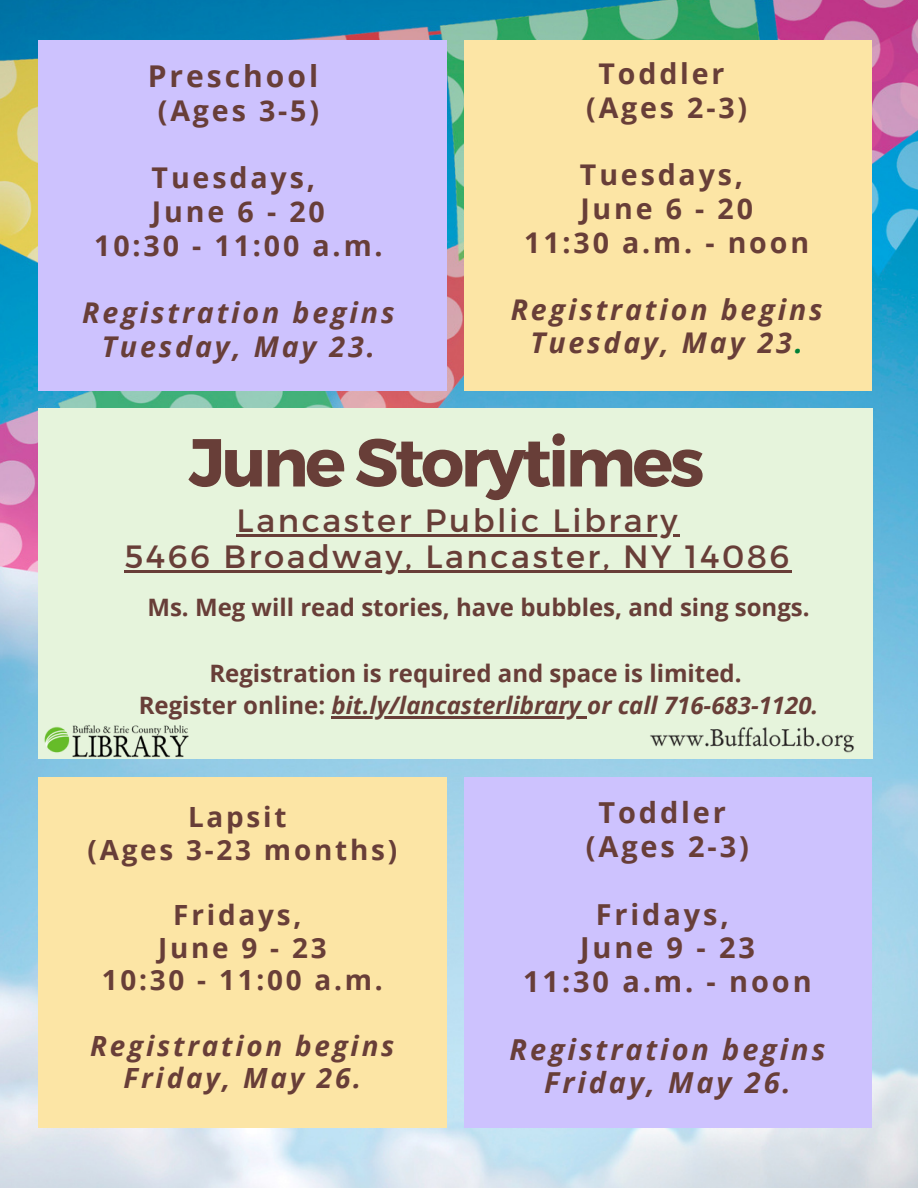
<style>
.page{position:relative;width:918px;height:1188px;background:#fff}
.page>*{position:absolute;margin:0;border:0;box-sizing:border-box;transform-origin:0 0}
.t1{font:700 67.65px "Montserrat";letter-spacing:-.05em;color:#683e38}
.t2{font:32.25px/36px "Montserrat";letter-spacing:.08em;color:#683e38;text-align:center}
.t3{font:700 30px "Open Sans";letter-spacing:.1em;color:#683e38}
.t4{font:700 28.95px/33.8px "Open Sans";letter-spacing:.1em;color:#683e38;text-align:center}
.t5{font:italic 700 28.95px/33.8px "Open Sans";letter-spacing:.1em;color:#683e38;text-align:center}
.t6{font:700 28.65px/33.8px "Open Sans";letter-spacing:.1em;color:#683e38;text-align:center}
.t7{font:italic 700 28.65px/33.8px "Open Sans";letter-spacing:.1em;color:#683e38;text-align:center}
.t8{font:700 28.5px/33.6px "Open Sans";letter-spacing:.1em;color:#683e38;text-align:center}
.t9{font:italic 700 28.5px/33.6px "Open Sans";letter-spacing:.1em;color:#683e38;text-align:center}
.t10{font:700 27.9px/32.7px "Open Sans";letter-spacing:.1em;color:#683e38;text-align:center}
.t11{font:italic 700 27.9px/32.7px "Open Sans";letter-spacing:.1em;color:#683e38;text-align:center}
.t12{font:700 24px/32.7px "Open Sans";color:#683e38;text-align:center}
.s1{color:#008037}
.s2{font-style:italic}
</style>
<div class="page">
<img style="left:0;top:0;width:918px;height:1188px">
<div style="left:38px;top:408px;width:835px;height:351px;background:#e6f4dc"></div>
<div style="left:38px;top:40px;width:408px;height:351px;background:#cdc2fe"></div>
<div style="left:464px;top:40px;width:408px;height:351px;background:#fce5a5"></div>
<div style="left:38px;top:777px;width:408px;height:351px;background:#fce5a5"></div>
<div style="left:464px;top:777px;width:408px;height:351px;background:#cdc2fe"></div>
<img style="left:38px;top:725px;width:159px;height:39px">
<img style="left:650px;top:724px;width:224px;height:33px">
<hr style="left:237px;top:534px;width:443px;height:3px;background:#683e38">
<hr style="left:125px;top:570px;width:667px;height:3px;background:#683e38">
<hr style="left:332px;top:716px;width:255px;height:3px;background:#683e38">
<p class="t3" style="left:148px;top:55px;width:172px">Preschool</p>
<p class="t6" style="left:158px;top:93px;width:163px">(Ages 3-5)</p>
<p class="t6" style="left:94px;top:160px;width:290px">Tuesdays,<br>June 6 - 20<br>10:30 - 11:00 a.m.</p>
<p class="t7" style="left:82px;top:295px;width:314px">Registration begins<br>Tuesday, May 23.</p>
<p class="t8" style="left:586px;top:57px;width:163px">Toddler (Ages 2-3)</p>
<p class="t8" style="left:524px;top:157px;width:286px">Tuesdays,<br>June 6 - 20<br>11:30 a.m. - noon</p>
<p class="t9" style="left:511px;top:292px;width:313px">Registration begins<br>Tuesday, May 23<span class="s1">.</span></p>
<h1 class="t1" style="left:189px;top:418px;width:517px">June Storytimes</h1>
<h2 class="t2" style="left:125px;top:501px;width:666px">Lancaster Public Library<br>5466 Broadway, Lancaster, NY 14086</h2>
<p class="t12" style="left:147px;top:591px;width:664px">Ms. Meg will read stories, have bubbles, and sing songs.</p>
<p class="t12" style="left:139px;top:656px;width:681px">Registration is required and space is limited.<br>Register online: <span class="s2">bit.ly/lancasterlibrary or call 716-683-1120.</span></p>
<p class="t10" style="left:88px;top:800px;width:311px">Lapsit<br>(Ages 3-23 months)</p>
<p class="t10" style="left:102px;top:898px;width:283px">Fridays,<br>June 9 - 23<br>10:30 - 11:00 a.m.</p>
<p class="t11" style="left:90px;top:1029px;width:306px">Registration begins<br>Friday, May 26.</p>
<p class="t4" style="left:586px;top:795px;width:165px">Toddler (Ages 2-3)</p>
<p class="t4" style="left:523px;top:897px;width:290px">Fridays,<br>June 9 - 23<br>11:30 a.m. - noon</p>
<p class="t5" style="left:510px;top:1032px;width:317px">Registration begins<br>Friday, May 26.</p>
</div>
